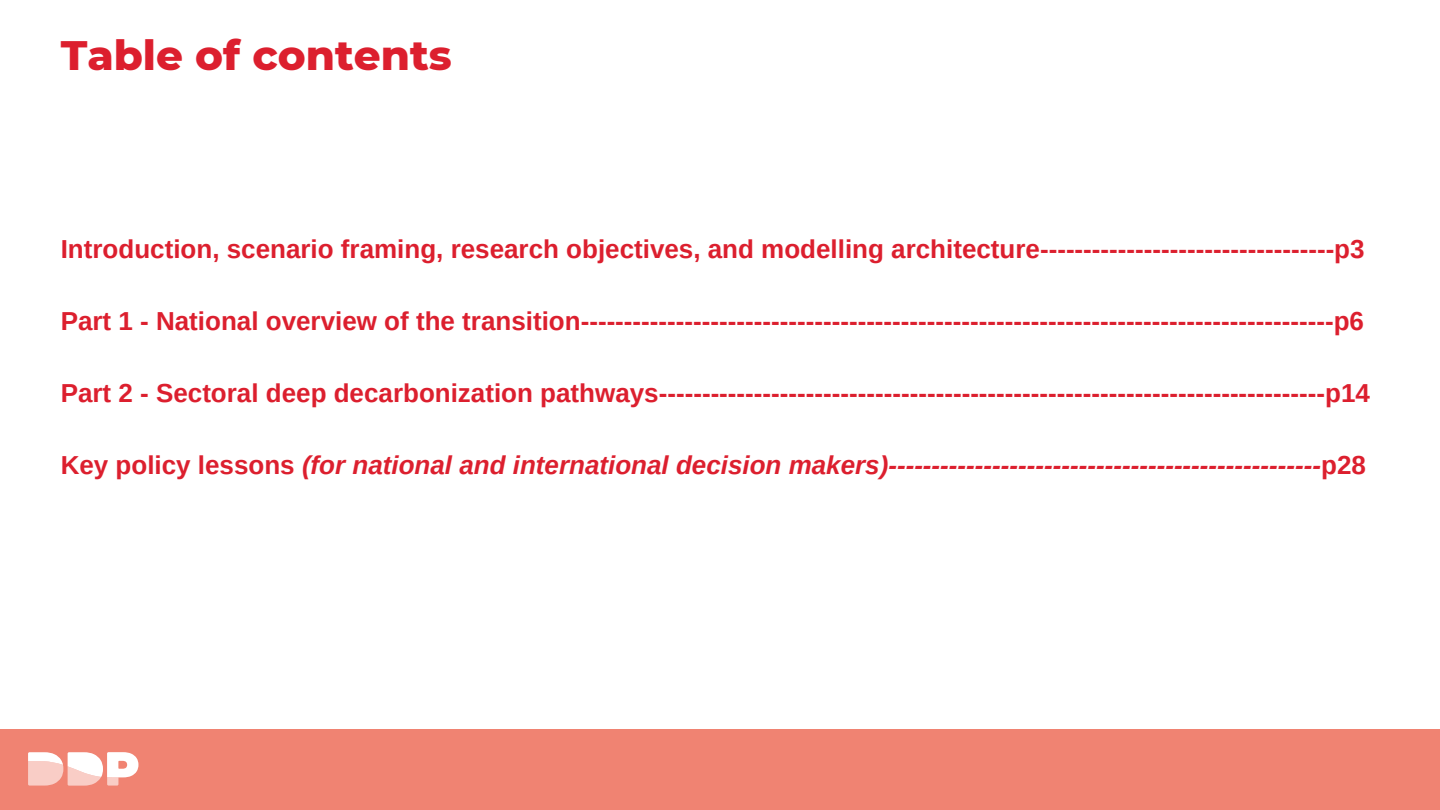
<style>
.page{position:relative;width:1440px;height:810px;background:#fff}
.page>*{position:absolute;margin:0;border:0;box-sizing:border-box;transform-origin:0 0}
.t1{font:800 42px "Montserrat";color:#dc1f2e}
.t2{font:700 26px "Arimo";color:#dc1f2e}
.t3{font:italic 700 26px "Arimo";color:#dc1f2e}
.s1{font-style:normal}
</style>
<div class="page">
<div style="left:0;top:729px;width:1440px;height:81px;background:#f08372"></div>
<svg style="left:28px;top:752px;width:110px;height:34px"></svg>
<h1 class="t1" style="left:61px;top:29px;width:393px">Table of contents</h1>
<p class="t2" style="left:61px;top:235px;width:1305px">Introduction, scenario framing, research objectives, and modelling architecture----------------------------------p3</p>
<p class="t2" style="left:61px;top:307px;width:1305px">Part 1 - National overview of the transition---------------------------------------------------------------------------------------p6</p>
<p class="t2" style="left:61px;top:379px;width:1311px">Part 2 - Sectoral deep decarbonization pathways-----------------------------------------------------------------------------p14</p>
<p class="t3" style="left:61px;top:451px;width:1307px"><span class="s1">Key policy lessons</span> (for national and international decision makers)--------------------------------------------------<span class="s1">p28</span></p>
</div>
